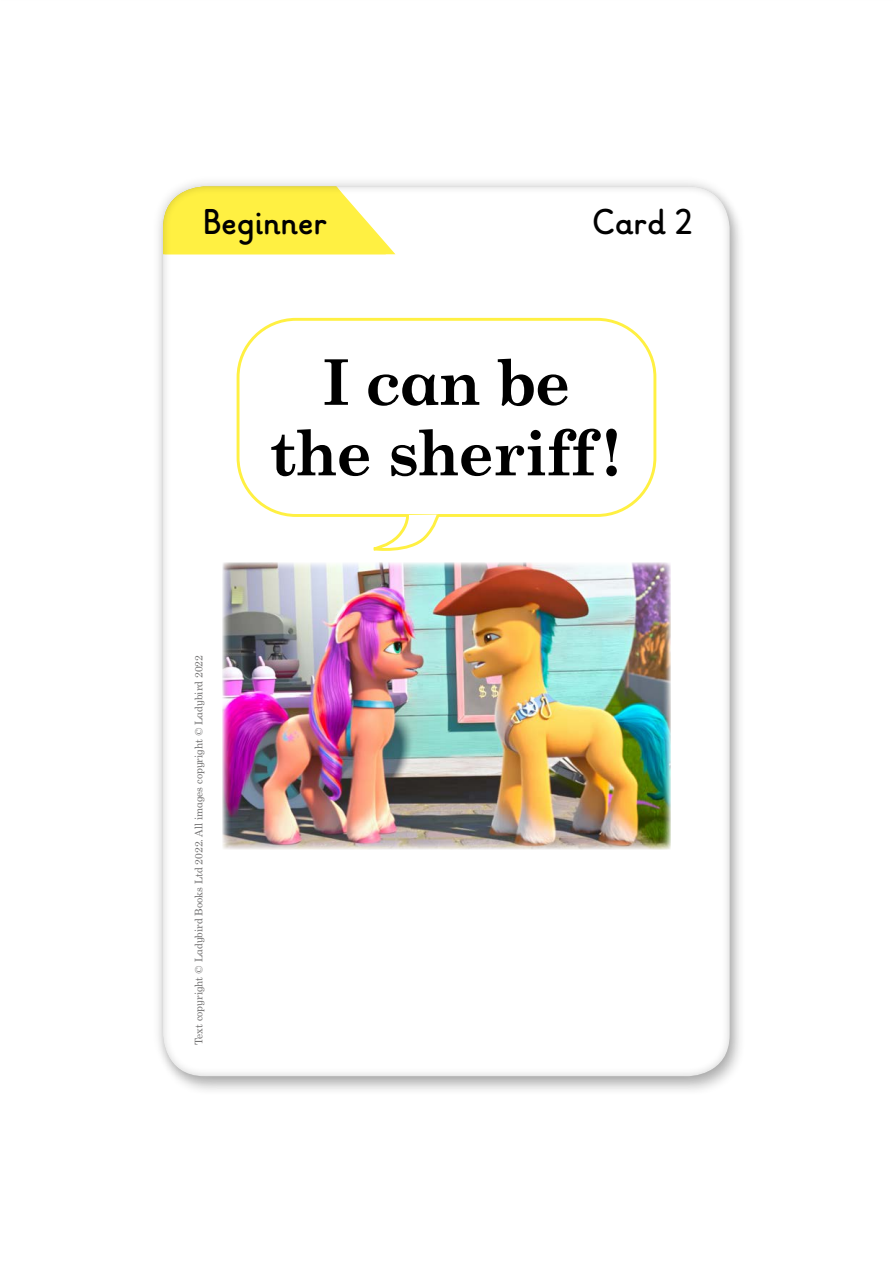
<style>
.page{position:relative;width:893px;height:1263px;background:#fff}
.page>*{position:absolute;margin:0;border:0;box-sizing:border-box;transform-origin:0 0}
.t1{font:700 63px/70.5px "Century Schlbk Penguin Inf";letter-spacing:.005em;color:#000;text-align:center}
.t2{font:700 36px "Ladybird Learning";color:#000}
.t3{font:10.5px "Century Schlbk Penguin Inf";color:#706f6f}
</style>
<div class="page">
<div style="left:0;top:0;width:893px;height:1263px;background:#000;opacity:.25"></div>
<h2 class="t2" style="left:203px;top:202px;width:126px">Beginner</h2>
<h2 class="t2" style="left:592px;top:202px;width:102px">Card 2</h2>
<h1 class="t1" style="left:271px;top:346px;width:353px">I can be the sheriff!</h1>
<p class="t3" style="left:192px;top:1045px;width:391px;rotate:-90deg">Text copyright © Ladybird Books Ltd 2022. All images copyright © Ladybird 2022</p>
</div>
